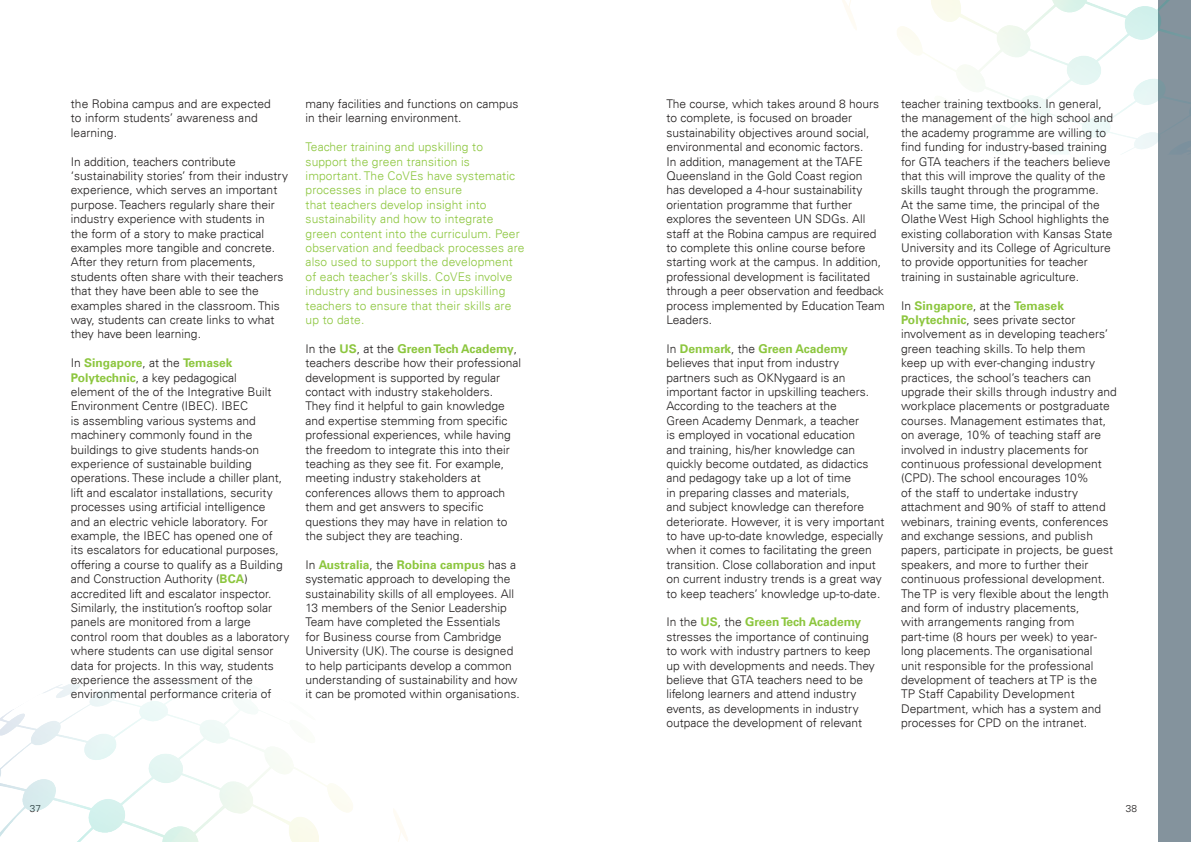
<style>
.page{position:relative;width:1191px;height:842px;background:#fff}
.page>*{position:absolute;margin:0;border:0;box-sizing:border-box;transform-origin:0 0}
.t1{font:300 12px/14.4px "Univers LT";color:#221f1f}
.t2{font:300 12px/14.4px "Univers LT";letter-spacing:.01em;color:#8cc63e}
.t3{font:300 10px "Univers LT";color:#221f1f}
.s1{font-weight:700;color:#8cc63e}
</style>
<div class="page">
<div style="left:1158px;top:0;width:33px;height:842px;background:#84939d"></div>
<img style="left:0;top:787px;width:91px;height:55px">
<p class="t1" style="left:71px;top:96px;width:201px">the Robina campus and are expected to inform students’ awareness and learning.</p>
<p class="t1" style="left:71px;top:154px;width:219px">In addition, teachers contribute ‘sustainability stories’ from their industry experience, which serves an important purpose. Teachers regularly share their industry experience with students in<br>the form of a story to make practical examples more tangible and concrete.<br>After they return from placements, students often share with their teachers that they have been able to see the examples shared in the classroom. This way, students can create links to what they have been learning.</p>
<p class="t1" style="left:71px;top:356px;width:220px">In <span class="s1">Singapore</span>, at the <span class="s1">Temasek Polytechnic</span>, a key pedagogical<br>element of the of the Integrative Built Environment Centre (IBEC). IBEC<br>is assembling various systems and machinery commonly found in the buildings to give students hands-on experience of sustainable building operations. These include a chiller plant, lift and escalator installations, security processes using artificial intelligence<br>and an electric vehicle laboratory. For example, the IBEC has opened one of<br>its escalators for educational purposes, offering a course to qualify as a Building and Construction Authority (<span class="s1">BCA</span>) accredited lift and escalator inspector.<br>Similarly, the institution’s rooftop solar panels are monitored from a large control room that doubles as a laboratory where students can use digital sensor data for projects. In this way, students experience the assessment of the environmental performance criteria of</p>
<p class="t1" style="left:305px;top:96px;width:214px">many facilities and functions on campus in their learning environment.</p>
<p class="t2" style="left:305px;top:140px;width:220px">Teacher training and upskilling to support the green transition is important. The CoVEs have systematic processes in place to ensure<br>that teachers develop insight into sustainability and how to integrate green content into the curriculum. Peer observation and feedback processes are also used to support the development of each teacher’s skills. CoVEs involve industry and businesses in upskilling teachers to ensure that their skills are up to date.</p>
<p class="t1" style="left:305px;top:341px;width:217px">In the <span class="s1">US</span>, at the <span class="s1">Green Tech Academy</span>, teachers describe how their professional development is supported by regular contact with industry stakeholders.<br>They find it helpful to gain knowledge and expertise stemming from specific professional experiences, while having the freedom to integrate this into their teaching as they see fit. For example, meeting industry stakeholders at conferences allows them to approach them and get answers to specific questions they may have in relation to the subject they are teaching.</p>
<p class="t1" style="left:305px;top:557px;width:216px">In <span class="s1">Australia</span>, the <span class="s1">Robina campus</span> has a systematic approach to developing the sustainability skills of all employees. All 13 members of the Senior Leadership Team have completed the Essentials<br>for Business course from Cambridge University (UK). The course is designed to help participants develop a common understanding of sustainability and how it can be promoted within organisations.</p>
<p class="t1" style="left:666px;top:96px;width:220px">The course, which takes around 8 hours to complete, is focused on broader sustainability objectives around social, environmental and economic factors.<br>In addition, management at the TAFE Queensland in the Gold Coast region<br>has developed a 4-hour sustainability orientation programme that further explores the seventeen UN SDGs. All staff at the Robina campus are required to complete this online course before starting work at the campus. In addition, professional development is facilitated through a peer observation and feedback process implemented by Education Team Leaders.</p>
<p class="t1" style="left:666px;top:341px;width:219px">In <span class="s1">Denmark</span>, the <span class="s1">Green Academy </span>believes that input from industry partners such as OKNygaard is an important factor in upskilling teachers.<br>According to the teachers at the<br>Green Academy Denmark, a teacher<br>is employed in vocational education<br>and training, his/her knowledge can quickly become outdated, as didactics and pedagogy take up a lot of time<br>in preparing classes and materials,<br>and subject knowledge can therefore deteriorate. However, it is very important to have up-to-date knowledge, especially when it comes to facilitating the green transition. Close collaboration and input on current industry trends is a great way to keep teachers’ knowledge up-to-date.</p>
<p class="t1" style="left:666px;top:615px;width:210px">In the <span class="s1">US</span>, the <span class="s1">Green Tech Academy </span>stresses the importance of continuing to work with industry partners to keep up with developments and needs. They believe that GTA teachers need to be lifelong learners and attend industry events, as developments in industry outpace the development of relevant</p>
<p class="t1" style="left:901px;top:96px;width:214px">teacher training textbooks. In general, the management of the high school and the academy programme are willing to find funding for industry-based training for GTA teachers if the teachers believe that this will improve the quality of the skills taught through the programme.<br>At the same time, the principal of the Olathe West High School highlights the existing collaboration with Kansas State University and its College of Agriculture to provide opportunities for teacher training in sustainable agriculture.</p>
<p class="t1" style="left:901px;top:298px;width:217px">In <span class="s1">Singapore</span>, at the <span class="s1">Temasek Polytechnic</span>, sees private sector involvement as in developing teachers’ green teaching skills. To help them<br>keep up with ever-changing industry practices, the school’s teachers can upgrade their skills through industry and workplace placements or postgraduate courses. Management estimates that, on average, 10% of teaching staff are involved in industry placements for continuous professional development (CPD). The school encourages 10%<br>of the staff to undertake industry attachment and 90% of staff to attend webinars, training events, conferences and exchange sessions, and publish papers, participate in projects, be guest speakers, and more to further their continuous professional development.<br>The TP is very flexible about the length and form of industry placements,<br>with arrangements ranging from part-time (8 hours per week) to year&shy;long placements. The organisational<br>unit responsible for the professional development of teachers at TP is the<br>TP Staff Capability Development Department, which has a system and processes for CPD on the intranet.</p>
<p class="t3" style="left:30px;top:803px;width:13px">37</p>
<p class="t3" style="left:1125px;top:803px;width:13px">38</p>
</div>
